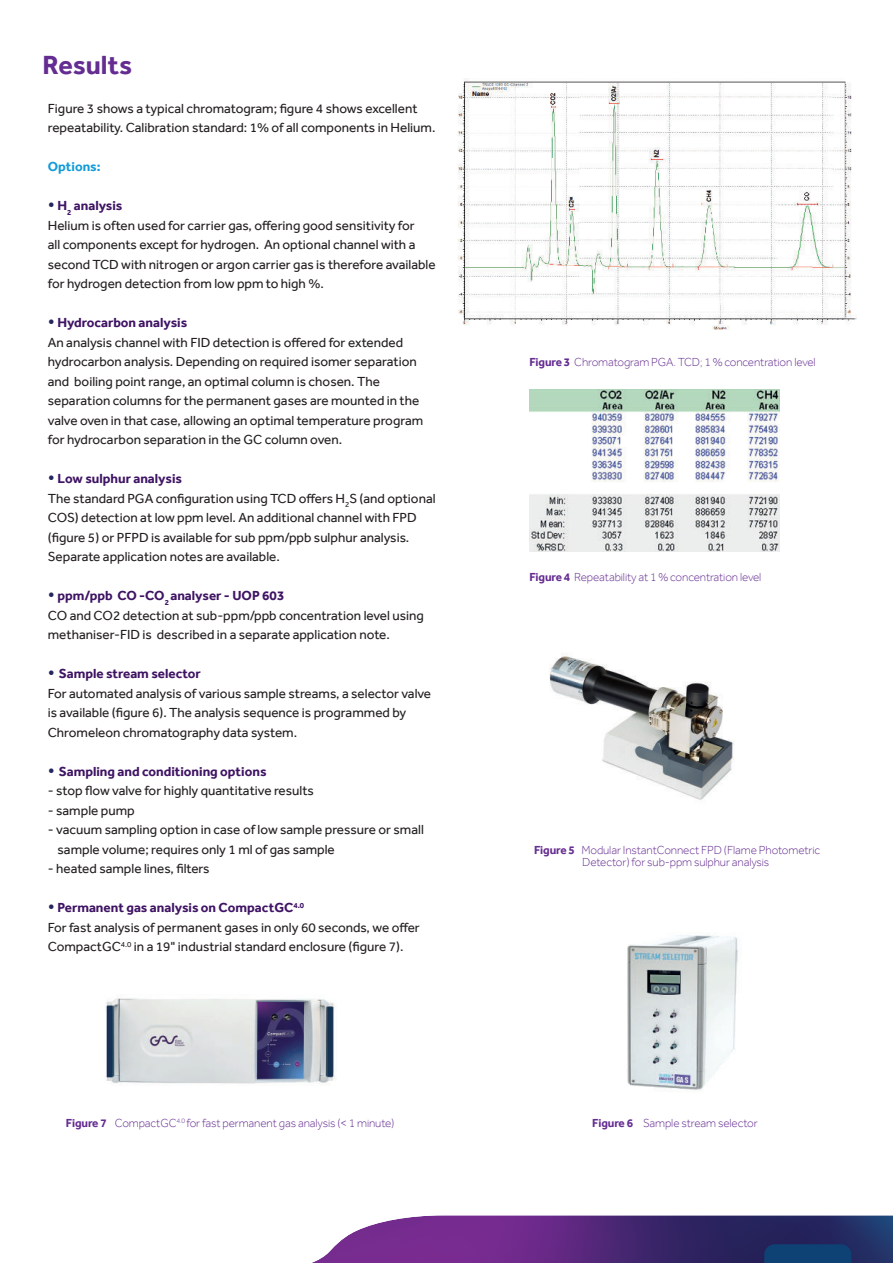
<style>
.page{position:relative;width:893px;height:1263px;background:#fff}
.page>*{position:absolute;margin:0;border:0;box-sizing:border-box;transform-origin:0 0}
.t1{font:700 27px "Effra";color:#652d91}
.t2{font:13.5px/19.5px "Effra";color:#231f20}
.t3{font:700 13.5px "Effra";color:#3f1464}
.t4{font:700 13.5px "Effra";color:#149bd8}
.t5{font:300 12px/12px "Effra";letter-spacing:-.01em;color:#652d91;text-align:center}
.s1{font-weight:300;font-size:21px;color:#252560}
.s2{font-weight:700;color:#3f1464}
.s3{font-weight:700}
</style>
<div class="page">
<img style="left:549px;top:653px;width:185px;height:147px">
<img style="left:627px;top:933px;width:111px;height:157px">
<svg style="left:312px;top:1215px;width:581px;height:48px;background:#583a81"></svg>
<img style="left:458px;top:79px;width:398px;height:251px">
<img style="left:529px;top:390px;width:250px;height:161px">
<img style="left:105px;top:998px;width:231px;height:86px">
<h1 class="t1" style="left:43px;top:53px;width:91px">Results</h1>
<p class="t2" style="left:48px;top:98px;width:389px">Figure 3 shows a typical chromatogram; figure 4 shows excellent repeatability. Calibration standard: 1% of all components in Helium.</p>
<p class="t4" style="left:48px;top:161px;width:54px">Options:</p>
<p class="t2" style="left:48px;top:196px;width:389px"><span class="s1">•</span> <span class="s2">H</span><sub>2</sub> <span class="s2">analysis<br></span>Helium is often used for carrier gas, offering good sensitivity for<br>all components except for hydrogen. An optional channel with a second TCD with nitrogen or argon carrier gas is therefore available for hydrogen detection from low ppm to high %.</p>
<p class="t2" style="left:48px;top:313px;width:377px"><span class="s1">•</span> <span class="s2">Hydrocarbon analysis<br></span>An analysis channel with FID detection is offered for extended hydrocarbon analysis. Depending on required isomer separation and boiling point range, an optimal column is chosen. The separation columns for the permanent gases are mounted in the valve oven in that case, allowing an optimal temperature program for hydrocarbon separation in the GC column oven.</p>
<p class="t2" style="left:48px;top:469px;width:389px"><span class="s1">•</span> <span class="s2">Low sulphur analysis<br></span>The standard PGA configuration using TCD offers H<sub>2</sub>S (and optional COS) detection at low ppm level. An additional channel with FPD (figure 5) or PFPD is available for sub ppm/ppb sulphur analysis.<br>Separate application notes are available.</p>
<p class="t2" style="left:48px;top:586px;width:378px"><span class="s1">•</span> <span class="s2">ppm/ppb CO -CO</span><sub>2</sub> <span class="s2">analyser - UOP 603<br></span>CO and CO2 detection at sub-ppm/ppb concentration level using methaniser-FID is described in a separate application note.</p>
<p class="t2" style="left:48px;top:664px;width:385px"><span class="s1">•</span> <span class="s2">Sample stream selector<br></span>For automated analysis of various sample streams, a selector valve is available (figure 6). The analysis sequence is programmed by Chromeleon chromatography data system.</p>
<p class="t3" style="left:48px;top:765px;width:220px"><span class="s1">•</span> Sampling and conditioning options</p>
<p class="t2" style="left:48px;top:781px;width:268px">- stop flow valve for highly quantitative results</p>
<p class="t2" style="left:48px;top:800px;width:88px">- sample pump</p>
<p class="t2" style="left:58px;top:820px;width:368px;text-indent:-10px">- vacuum sampling option in case of low sample pressure or small sample volume; requires only 1 ml of gas sample</p>
<p class="t2" style="left:48px;top:859px;width:163px">- heated sample lines, filters</p>
<p class="t2" style="left:48px;top:898px;width:374px"><span class="s1">•</span> <span class="s2">Permanent gas analysis on CompactGC</span><sup>4.0<br></sup>For fast analysis of permanent gases in only 60 seconds, we offer<br>CompactGC<sup>4.0</sup> in a 19" industrial standard enclosure (figure 7).</p>
<p class="t5" style="left:66px;top:1117px;width:330px"><span class="s3">Figure 7</span> CompactGC<sup>4.0</sup> for fast permanent gas analysis (&lt; 1 minute)</p>
<p class="t5" style="left:529px;top:357px;width:288px"><span class="s3">Figure 3</span> Chromatogram PGA. TCD; 1 % concentration level</p>
<p class="t5" style="left:529px;top:571px;width:234px"><span class="s3">Figure 4</span> Repeatability at 1 % concentration level</p>
<p class="t5" style="left:534px;top:844px;width:288px"><span class="s3">Figure 5</span> Modular InstantConnect FPD (Flame Photometric<br>Detector) for sub-ppm sulphur analysis</p>
<p class="t5" style="left:592px;top:1117px;width:167px"><span class="s3">Figure 6</span> Sample stream selector</p>
</div>
